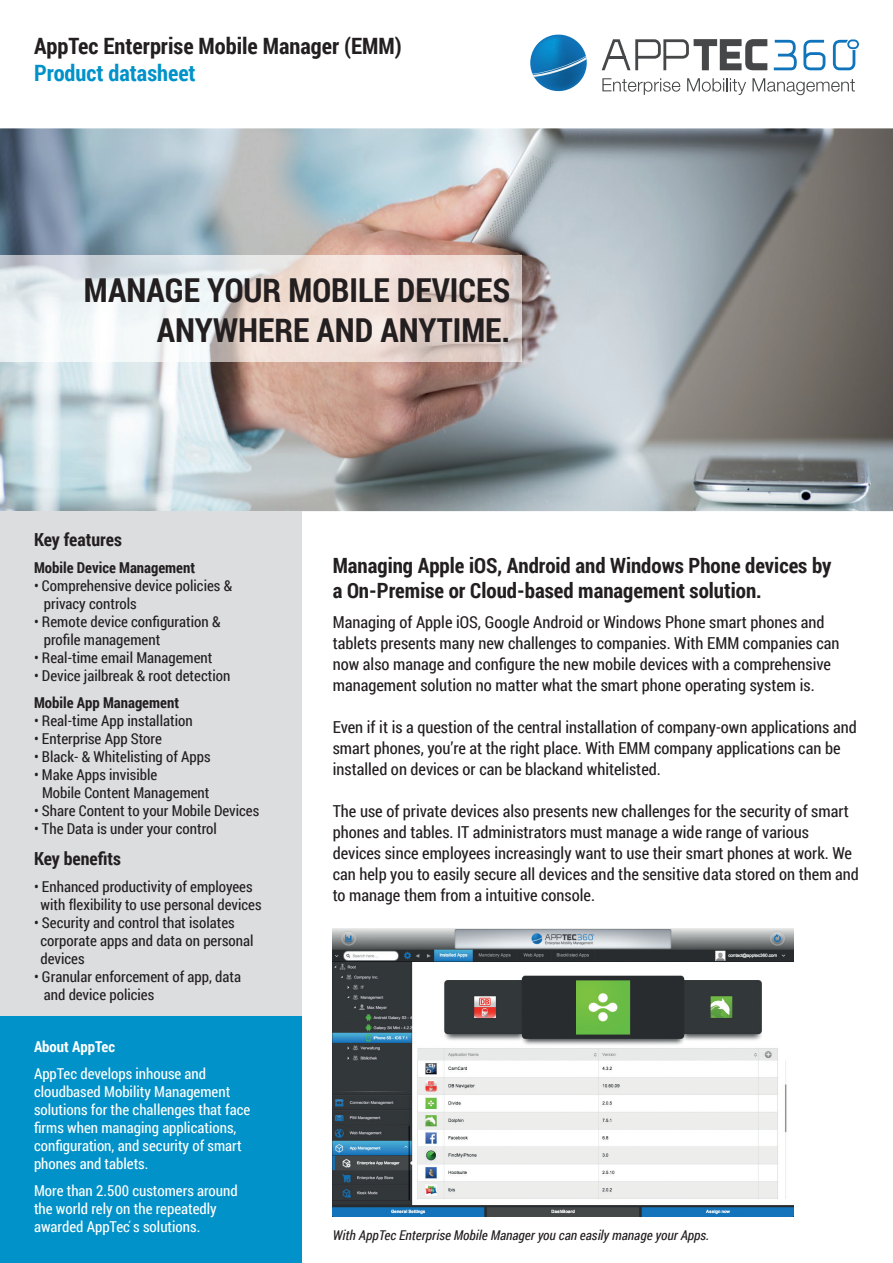
<style>
.page{position:relative;width:893px;height:1263px;background:#fff}
.page>*{position:absolute;margin:0;border:0;box-sizing:border-box;transform-origin:0 0}
.t1{font:700 33px/39.6px "Roboto Condensed";color:#231f20;text-align:right}
.t2{font:700 22.5px "Roboto Condensed";color:#231f20}
.t3{font:700 22.5px "Roboto Condensed";color:#0092c8}
.t4{font:700 21px/25.2px "Roboto Condensed";color:#231f20}
.t5{font:700 18px "Roboto Condensed";color:#231f20}
.t6{font:16.5px/21px "Roboto Condensed";color:#231f20}
.t7{font:15px/18px "Roboto Condensed";color:#231f20}
.t8{font:15px/18px "Roboto Condensed";color:#fff}
.t9{font:700 15px "Roboto Condensed";color:#231f20}
.t10{font:700 15px "Roboto Condensed";color:#fff}
.t11{font:italic 13.5px "Roboto Condensed";color:#231f20}
</style>
<div class="page">
<svg style="left:602px;top:39px;width:165px;height:31px"></svg>
<svg style="left:602px;top:78px;width:78px;height:17px"></svg>
<svg style="left:687px;top:78px;width:59px;height:17px"></svg>
<svg style="left:752px;top:78px;width:103px;height:17px"></svg>
<svg style="left:774px;top:40px;width:23px;height:30px"></svg>
<svg style="left:803px;top:40px;width:22px;height:30px"></svg>
<svg style="left:833px;top:39px;width:26px;height:31px"></svg>
<svg style="left:530px;top:35px;width:57px;height:56px"></svg>
<img style="left:0;top:128px;width:893px;height:383px">
<img style="left:0;top:255px;width:522px;height:106px">
<div style="left:0;top:511px;width:302px;height:505px;background:#dcdddf"></div>
<div style="left:0;top:1016px;width:302px;height:247px;background:#0092c8"></div>
<img style="left:333px;top:928px;width:461px;height:288px">
<h2 class="t2" style="left:34px;top:30px;width:369px">AppTec Enterprise Mobile Manager (EMM)</h2>
<h2 class="t3" style="left:34px;top:57px;width:163px">Product datasheet</h2>
<h1 class="t1" style="left:84px;top:269px;width:428px">MANAGE YOUR MOBILE DEVICES<br>ANYWHERE AND ANYTIME.</h1>
<p class="t5" style="left:34px;top:527px;width:89px">Key features</p>
<p class="t9" style="left:34px;top:557px;width:163px">Mobile Device Management</p>
<p class="t7" style="left:44px;top:576px;width:190px;text-indent:-10px">• Comprehensive device policies &amp; privacy controls</p>
<p class="t7" style="left:44px;top:612px;width:178px;text-indent:-10px">• Remote device configuration &amp; profile management</p>
<p class="t7" style="left:34px;top:648px;width:180px">• Real-time email Management</p>
<p class="t7" style="left:34px;top:666px;width:198px">• Device jailbreak &amp; root detection</p>
<p class="t9" style="left:34px;top:692px;width:147px">Mobile App Management</p>
<p class="t7" style="left:34px;top:711px;width:160px">• Real-time App installation</p>
<p class="t7" style="left:34px;top:729px;width:129px">• Enterprise App Store</p>
<p class="t7" style="left:34px;top:747px;width:178px">• Black- &amp; Whitelisting of Apps</p>
<p class="t7" style="left:42px;top:765px;width:169px;text-indent:-8px">• Make Apps invisible<br>Mobile Content Management</p>
<p class="t7" style="left:34px;top:801px;width:227px">• Share Content to your Mobile Devices</p>
<p class="t7" style="left:34px;top:819px;width:184px">• The Data is under your control</p>
<p class="t5" style="left:34px;top:846px;width:89px">Key benefits</p>
<p class="t7" style="left:34px;top:877px;width:229px;text-align:center">• Enhanced productivity of employees with flexibility to use personal devices</p>
<p class="t7" style="left:41px;top:913px;width:214px;text-indent:-7px">• Security and control that isolates corporate apps and data on personal devices</p>
<p class="t7" style="left:44px;top:967px;width:199px;text-indent:-10px">• Granular enforcement of app, data and device policies</p>
<p class="t10" style="left:34px;top:1036px;width:83px">About AppTec</p>
<p class="t8" style="left:34px;top:1064px;width:218px">AppTec develops inhouse and cloudbased Mobility Management solutions for the challenges that face firms when managing applications, configuration, and security of smart phones and tablets.</p>
<p class="t8" style="left:34px;top:1181px;width:205px">More than 2.500 customers around the world rely on the repeatedly awarded AppTec ́s solutions.</p>
<p class="t4" style="left:333px;top:552px;width:500px">Managing Apple iOS, Android and Windows Phone devices by a On-Premise or Cloud-based management solution.</p>
<p class="t6" style="left:333px;top:611px;width:508px">Managing of Apple iOS, Google Android or Windows Phone smart phones and tablets presents many new challenges to companies. With EMM companies can now also manage and configure the new mobile devices with a comprehensive management solution no matter what the smart phone operating system is.</p>
<p class="t6" style="left:333px;top:716px;width:525px">Even if it is a question of the central installation of company-own applications and smart phones, you’re at the right place. With EMM company applications can be installed on devices or can be blackand whitelisted.</p>
<p class="t6" style="left:333px;top:800px;width:528px">The use of private devices also presents new challenges for the security of smart phones and tables. IT administrators must manage a wide range of various devices since employees increasingly want to use their smart phones at work. We can help you to easily secure all devices and the sensitive data stored on them and to manage them from a intuitive console.</p>
<p class="t11" style="left:333px;top:1226px;width:378px">With AppTec Enterprise Mobile Manager you can easily manage your Apps.</p>
</div>
